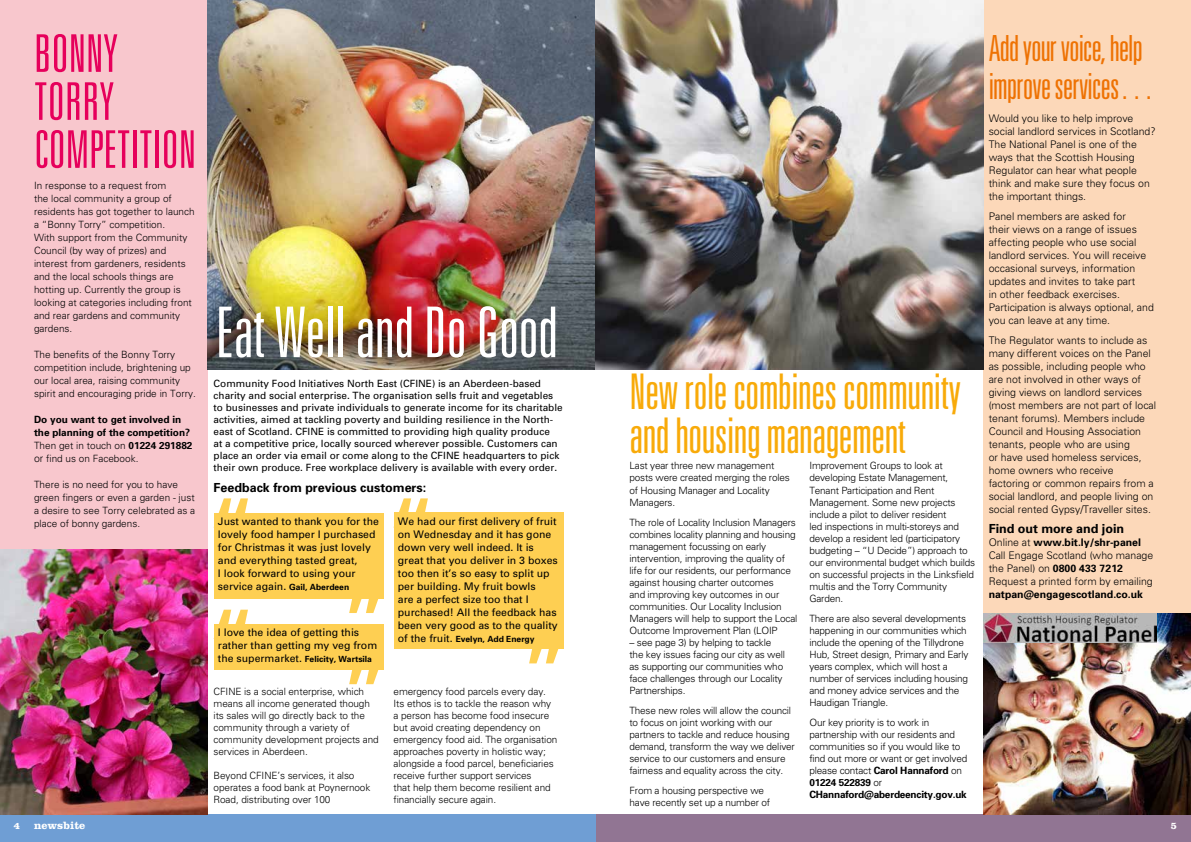
<style>
.page{position:relative;width:1191px;height:842px;background:#fff}
.page>*{position:absolute;margin:0;border:0;box-sizing:border-box;transform-origin:0 0}
.t1{font:300 ultra-condensed 70px "Univers";color:#fff}
.t2{font:300 ultra-condensed 52px/48px "Univers";color:#e6005b}
.t3{font:300 ultra-condensed 49.2px/44px "Univers";letter-spacing:-.01em;color:#f8aa09}
.t4{font:300 ultra-condensed 36px/38px "Univers";letter-spacing:-.02em;color:#ee7203}
.t5{font:700 12.5px "Univers";color:#000}
.t6{font:700 11px "Clarendon";color:#fff}
.t7{font:300 10.5px/13px "Univers";color:#000}
.t8{font:10.5px/13px "Univers";color:#000}
.t9{font:700 10.5px "Univers";color:#000}
.t10{font:300 10px/12px "Univers";letter-spacing:-.02em;color:#000}
.t11{font:300 10px/13px "Univers";color:#000}
.t12{font:10px/12px "Univers";color:#000}
.t13{font:700 10px/13px "Univers";color:#000}
.t14{font:700 10px "Clarendon";color:#fff}
.t15{font:700 8.5px "Univers";color:#000}
.s1{font-weight:300}
.s2{font-weight:300;font-size:10.5px}
.s3{font-weight:700;font-size:8.5px}
.s4{font-weight:400;font-size:10.5px}
.s5{font-weight:700}
</style>
<div class="page">
<div style="left:983px;top:0;width:208px;height:634px;background:#fcd8b9"></div>
<div style="left:0;top:0;width:208px;height:578px;background:#f8c7cd"></div>
<img style="left:208px;top:0;width:775px;height:369px">
<div style="left:595px;top:814px;width:596px;height:28px;background:#917593"></div>
<div style="left:0;top:814px;width:595px;height:28px;background:#6f9ed4"></div>
<img style="left:0;top:550px;width:208px;height:264px">
<img style="left:983px;top:614px;width:208px;height:200px">
<div style="left:214px;top:513px;width:169px;height:85px;background:#fecf52"></div>
<svg style="left:218px;top:498px;width:30px;height:15px"></svg>
<svg style="left:349px;top:598px;width:34px;height:15px"></svg>
<div style="left:393px;top:513px;width:170px;height:136px;background:#fecf52"></div>
<svg style="left:393px;top:498px;width:35px;height:29px"></svg>
<svg style="left:529px;top:649px;width:30px;height:14px"></svg>
<div style="left:214px;top:624px;width:169px;height:46px;background:#fecf52"></div>
<svg style="left:219px;top:610px;width:29px;height:14px"></svg>
<svg style="left:349px;top:670px;width:30px;height:14px"></svg>
<img style="left:983px;top:614px;width:174px;height:29px">
<h2 class="t2" style="left:34px;top:28px;width:164px">BONNY<br>TORRY<br>COMPETITION</h2>
<p class="t11" style="left:34px;top:179px;width:162px">In response to a request from<br>the local community a group of residents has got together to launch a “Bonny Torry” competition.<br>With support from the Community<br>Council (by way of prizes) and interest from gardeners, residents and the local schools things are hotting up. Currently the group is looking at categories including front and rear gardens and community gardens.</p>
<p class="t11" style="left:34px;top:348px;width:163px">The benefits of the Bonny Torry competition include, brightening up our local area, raising community spirit and encouraging pride in Torry.</p>
<p class="t13" style="left:34px;top:413px;width:160px">Do you want to get involved in the planning of the competition?<br><span class="s1">Then get in touch on</span> 01224 291882 <span class="s2">or</span> <span class="s1">find us on Facebook.</span></p>
<p class="t11" style="left:34px;top:478px;width:163px">There is no need for you to have green fingers or even a garden - just a desire to see Torry celebrated as a place of bonny gardens.</p>
<h1 class="t1" style="left:216px;top:296px;width:344px">Eat Well and Do Good</h1>
<p class="t12" style="left:214px;top:378px;width:350px">Community Food Initiatives North East (CFINE) is an Aberdeen-based charity and social enterprise. The organisation sells fruit and vegetables to businesses and private individuals to generate income for its charitable activities, aimed at tackling poverty and building resilience in the North&shy;east of Scotland. CFINE is committed to providing high quality produce<br>at a competitive price, locally sourced wherever possible. Customers can place an order via email or come along to the CFINE headquarters to pick their own produce. Free workplace delivery is available with every order.</p>
<p class="t5" style="left:214px;top:480px;width:214px">Feedback from previous customers:</p>
<p class="t8" style="left:218px;top:515px;width:163px">Just wanted to thank you for the lovely food hamper I purchased for Christmas it was just lovely and everything tasted great,<br>I look forward to using your service again. <span class="s3">Gail, Aberdeen</span></p>
<p class="t8" style="left:398px;top:515px;width:161px">We had our first delivery of fruit on Wednesday and it has gone down very well indeed. It is great that you deliver in 3 boxes too then it’s so easy to split up per building. My fruit bowls<br>are a perfect size too that I purchased! All the feedback has been very good as to the quality</p>
<p class="t15" style="left:398px;top:634px;width:138px"><span class="s4">of the fruit.</span> Evelyn, Add Energy</p>
<p class="t8" style="left:218px;top:626px;width:161px">I love the idea of getting this rather than getting my veg from</p>
<p class="t15" style="left:218px;top:654px;width:156px"><span class="s4">the supermarket.</span> Felicity, Wartsila</p>
<p class="t10" style="left:214px;top:686px;width:167px">CFINE is a social enterprise, which means all income generated though its sales will go directly back to the community through a variety of community development projects and services in Aberdeen.</p>
<p class="t10" style="left:214px;top:770px;width:158px">Beyond CFINE’s services, it also operates a food bank at Poynernook<br>Road, distributing over 100</p>
<p class="t10" style="left:393px;top:686px;width:165px">emergency food parcels every day.<br>Its ethos is to tackle the reason why a person has become food insecure but avoid creating dependency on emergency food aid. The organisation approaches poverty in holistic way; alongside a food parcel, beneficiaries receive further support services<br>that help them become resilient and financially secure again.</p>
<h3 class="t3" style="left:629px;top:369px;width:333px">New role combines community and housing management</h3>
<p class="t10" style="left:629px;top:460px;width:162px">Last year three new management posts were created merging the roles of Housing Manager and Locality<br>Managers.</p>
<p class="t10" style="left:629px;top:516px;width:169px">The role of Locality Inclusion Managers combines locality planning and housing management focussing on early intervention, improving the quality of life for our residents, our performance against housing charter outcomes<br>and improving key outcomes in our communities. Our Locality Inclusion Managers will help to support the Local Outcome Improvement Plan (LOIP</p>
<p class="t10" style="left:629px;top:636px;width:157px">– see page 3) by helping to tackle the key issues facing our city as well as supporting our communities who face challenges through our Locality<br>Partnerships.</p>
<p class="t10" style="left:629px;top:704px;width:167px">These new roles will allow the council to focus on joint working with our partners to tackle and reduce housing demand, transform the way we deliver service to our customers and ensure fairness and equality across the city.</p>
<p class="t10" style="left:629px;top:784px;width:142px">From a housing perspective we have recently set up a number of</p>
<p class="t10" style="left:809px;top:460px;width:167px">Improvement Groups to look at developing Estate Management,<br>Tenant Participation and Rent<br>Management. Some new projects include a pilot to deliver resident<br>led inspections in multi-storeys and develop a resident led (participatory budgeting – “U Decide”) approach to our environmental budget which builds on successful projects in the Linksfield multis and the Torry Community<br>Garden.</p>
<p class="t10" style="left:809px;top:612px;width:160px">There are also several developments happening in our communities which include the opening of the Tillydrone Hub, Street design, Primary and Early years complex, which will host a number of services including housing and money advice services and the Haudigan Triangle.</p>
<p class="t10" style="left:809px;top:716px;width:159px">Our key priority is to work in partnership with our residents and communities so if you would like to find out more or want or get involved please contact <span class="s5">Carol Hannaford</span> on<br><span class="s5">01224 522839</span> or<br><span class="s5">CHannaford@aberdeencity.gov.uk</span></p>
<h3 class="t4" style="left:988px;top:28px;width:167px">Add your voice, help improve services…</h3>
<p class="t7" style="left:988px;top:112px;width:168px">Would you like to help improve social landlord services in Scotland?<br>The National Panel is one of the ways that the Scottish Housing<br>Regulator can hear what people think and make sure they focus on the important things.</p>
<p class="t7" style="left:988px;top:210px;width:167px">Panel members are asked for<br>their views on a range of issues affecting people who use social landlord services. You will receive occasional surveys, information updates and invites to take part<br>in other feedback exercises.<br>Participation is always optional, and you can leave at any time.</p>
<p class="t7" style="left:988px;top:334px;width:169px">The Regulator wants to include as many different voices on the Panel as possible, including people who are not involved in other ways of giving views on landlord services (most members are not part of local tenant forums). Members include Council and Housing Association tenants, people who are using<br>or have used homeless services, home owners who receive factoring or common repairs from a social landlord, and people living on social rented Gypsy/Traveller sites.</p>
<p class="t5" style="left:988px;top:521px;width:137px">Find out more and join</p>
<p class="t7" style="left:988px;top:536px;width:166px">Online at <span class="s5">www.bit.ly/shr-panel<br></span>Call Engage Scotland (who manage the Panel) on <span class="s5">0800 433 7212<br></span>Request a printed form by emailing</p>
<p class="t9" style="left:988px;top:588px;width:156px">natpan@engagescotland.co.uk</p>
<p class="t14" style="left:14px;top:819px;width:8px">4</p>
<p class="t6" style="left:34px;top:818px;width:53px">newsbite</p>
<p class="t14" style="left:1170px;top:819px;width:8px">5</p>
</div>
